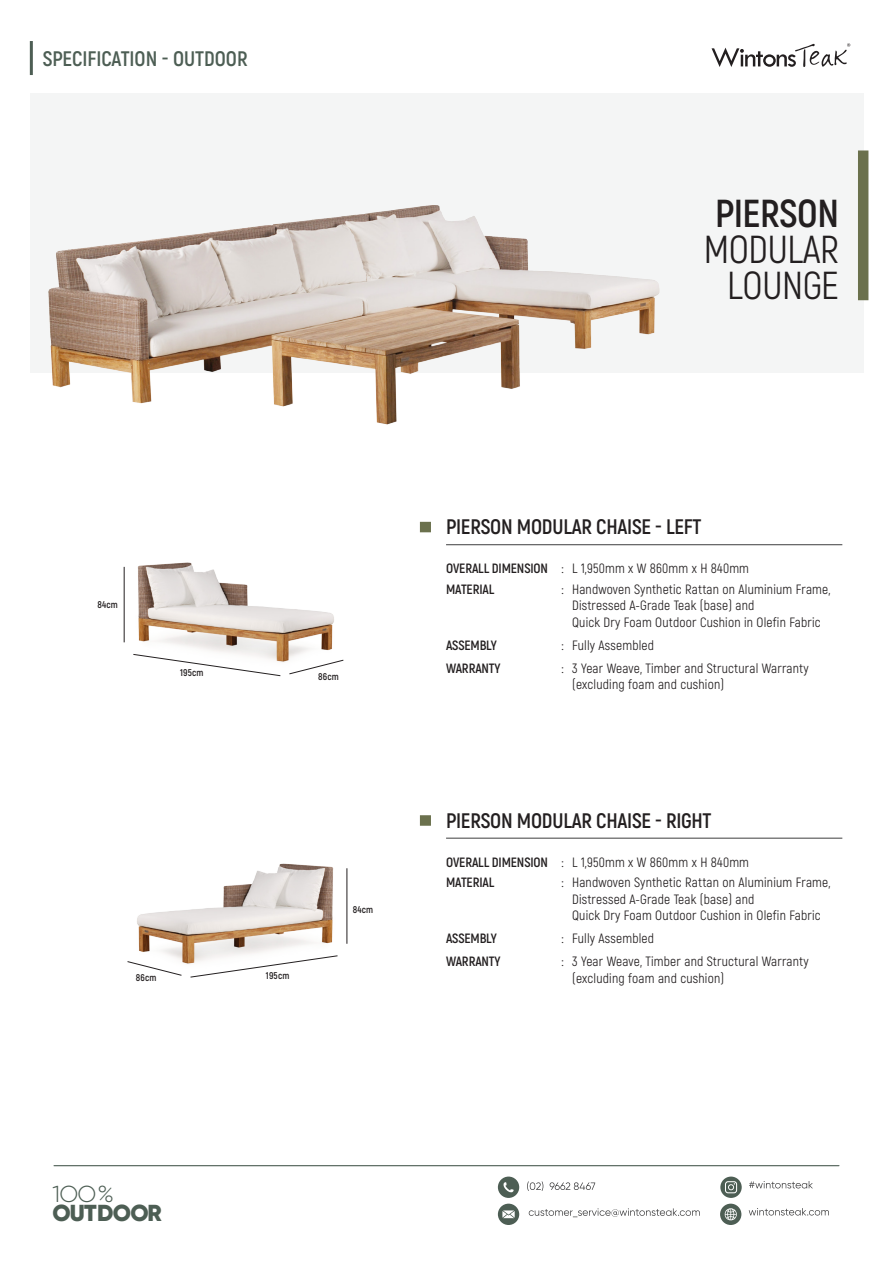
<style>
.page{position:relative;width:893px;height:1263px;background:#fff}
.page>*{position:absolute;margin:0;border:0;box-sizing:border-box;transform-origin:0 0}
.Product_Name{font:700 39px/36px "Akrobat";letter-spacing:-.01em;color:#231f20}
.Product_Name-2{font:39px "Akrobat";letter-spacing:-.01em;color:#231f20}
.GC__Headline__1_-_h{font:900 23.1px/19.2px "Gilroy";letter-spacing:-.03em;color:#4d5e54}
.Product_Copy{font:700 21px "Akrobat";letter-spacing:-.01em;color:#231f20}
.t1{font:700 21px "Akrobat";color:#4d5e54}
.Product_Copy-2{font:13.5px/16.5px "Akrobat";letter-spacing:.015em;color:#231f20}
.Product_Copy-3{font:700 13.5px "Akrobat";letter-spacing:-.01em;color:#231f20}
.t2{font:700 9.75px "Akrobat";letter-spacing:.02em;color:#231f20}
.s1{font-weight:400}
.s2{font-weight:700}
.s3{font-weight:300}
</style>
<div class="page">
<svg style="left:711px;top:43px;width:139px;height:24px"></svg>
<hr style="left:30px;top:41px;width:3px;height:34px;background:#4d5e54">
<hr style="left:446px;top:838px;width:396px;height:1px;background:#3e3e3f">
<div style="left:420px;top:815px;width:11px;height:11px;background:#6b714d"></div>
<div style="left:30px;top:93px;width:833px;height:279px;background:#f4f5f5"></div>
<div style="left:858px;top:150px;width:10px;height:150px;background:#6b714d"></div>
<img style="left:30px;top:205px;width:655px;height:220px">
<div style="left:498px;top:1176px;width:21px;height:22px;background:#4d5e54;border-radius:50%"></div>
<svg style="left:503px;top:1182px;width:11px;height:10px"></svg>
<svg style="left:527px;top:1181px;width:68px;height:10px"></svg>
<svg style="left:720px;top:1176px;width:22px;height:22px"></svg>
<svg style="left:725px;top:1181px;width:12px;height:12px"></svg>
<svg style="left:749px;top:1181px;width:64px;height:7px"></svg>
<div style="left:498px;top:1203px;width:21px;height:22px;background:#4d5e54;border-radius:50%"></div>
<svg style="left:502px;top:1210px;width:13px;height:8px"></svg>
<svg style="left:529px;top:1208px;width:171px;height:9px"></svg>
<div style="left:720px;top:1203px;width:21px;height:22px;background:#4d5e54;border-radius:50%"></div>
<svg style="left:724px;top:1208px;width:13px;height:13px"></svg>
<svg style="left:749px;top:1208px;width:80px;height:7px"></svg>
<hr style="left:54px;top:1165px;width:785px;height:1px;background:#4d5e54">
<hr style="left:446px;top:544px;width:396px;height:1px;background:#3e3e3f">
<div style="left:420px;top:522px;width:11px;height:10px;background:#6b714d"></div>
<img style="left:137px;top:562px;width:197px;height:100px">
<hr style="left:124px;top:567px;width:1px;height:75px;background:#231f20">
<svg style="left:133px;top:654px;width:148px;height:22px"></svg>
<svg style="left:289px;top:660px;width:55px;height:14px"></svg>
<img style="left:137px;top:863px;width:197px;height:101px">
<hr style="left:347px;top:868px;width:1px;height:76px;background:#231f20">
<svg style="left:190px;top:955px;width:148px;height:22px"></svg>
<svg style="left:127px;top:961px;width:55px;height:15px"></svg>
<p class="t1" style="left:43px;top:45px;width:206px">SPECIFICATION - OUTDOOR</p>
<p class="Product_Name" style="left:704px;top:195px;width:137px">PIERSON<br><span class="s1">MODULAR</span></p>
<p class="Product_Name-2" style="left:727px;top:262px;width:113px">LOUNGE</p>
<p class="t2" style="left:97px;top:598px;width:22px">84cm</p>
<p class="t2" style="left:180px;top:667px;width:25px">195cm</p>
<p class="t2" style="left:318px;top:670px;width:22px">86cm</p>
<p class="t2" style="left:136px;top:971px;width:22px">86cm</p>
<p class="t2" style="left:266px;top:969px;width:25px">195cm</p>
<p class="t2" style="left:353px;top:903px;width:22px">84cm</p>
<p class="Product_Copy" style="left:446px;top:514px;width:257px">PIERSON MODULAR CHAISE - LEFT</p>
<p class="Product_Copy-2" style="left:446px;top:560px;width:304px"><span class="s2">OVERALL DIMENSION</span> : L 1,950mm x W 860mm x H 840mm</p>
<p class="Product_Copy-3" style="left:446px;top:581px;width:50px">MATERIAL</p>
<p class="Product_Copy-2" style="left:572px;top:581px;width:260px;text-indent:-11px">: Handwoven Synthetic Rattan on Aluminium Frame,<br>Distressed A-Grade Teak (base) and<br>Quick Dry Foam Outdoor Cushion in Olefin Fabric</p>
<p class="Product_Copy-3" style="left:446px;top:637px;width:52px">ASSEMBLY</p>
<p class="Product_Copy-2" style="left:562px;top:637px;width:94px">: Fully Assembled</p>
<p class="Product_Copy-3" style="left:446px;top:660px;width:56px">WARRANTY</p>
<p class="Product_Copy-2" style="left:572px;top:660px;width:238px;text-indent:-11px">: 3 Year Weave, Timber and Structural Warranty (excluding foam and cushion)</p>
<p class="Product_Copy" style="left:446px;top:807px;width:267px">PIERSON MODULAR CHAISE - RIGHT</p>
<p class="Product_Copy-2" style="left:446px;top:854px;width:304px"><span class="s2">OVERALL DIMENSION</span> : L 1,950mm x W 860mm x H 840mm</p>
<p class="Product_Copy-3" style="left:446px;top:874px;width:50px">MATERIAL</p>
<p class="Product_Copy-2" style="left:572px;top:874px;width:260px;text-indent:-11px">: Handwoven Synthetic Rattan on Aluminium Frame,<br>Distressed A-Grade Teak (base) and<br>Quick Dry Foam Outdoor Cushion in Olefin Fabric</p>
<p class="Product_Copy-3" style="left:446px;top:930px;width:52px">ASSEMBLY</p>
<p class="Product_Copy-2" style="left:562px;top:930px;width:94px">: Fully Assembled</p>
<p class="Product_Copy-3" style="left:446px;top:953px;width:56px">WARRANTY</p>
<p class="Product_Copy-2" style="left:572px;top:953px;width:238px;text-indent:-11px">: 3 Year Weave, Timber and Structural Warranty (excluding foam and cushion)</p>
<p class="GC__Headline__1_-_h" style="left:52px;top:1184px;width:111px"><span class="s3">1OO%<br></span>OUTDOOR</p>
</div>
